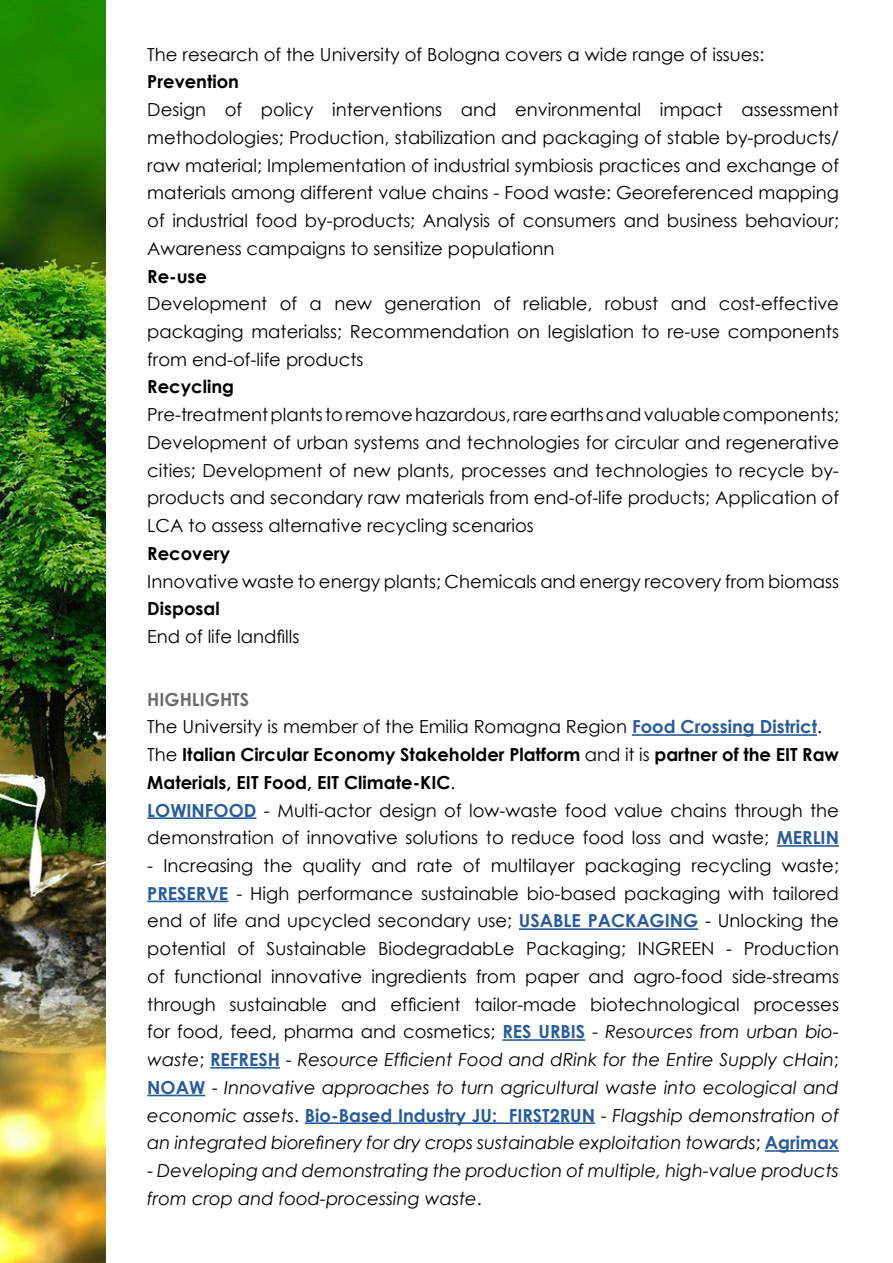
<style>
.page{position:relative;width:893px;height:1263px;background:#fff}
.page>*{position:absolute;margin:0;border:0;box-sizing:border-box;transform-origin:0 0}
.t1{font:18px/27.8px "Century Gothic";color:#000;text-align:justify}
.t2{font:italic 18px/27.8px "Century Gothic";color:#000}
.t3{font:700 18px "Century Gothic";color:#000}
.s1{font-weight:700;color:#6b6b6a}
.s2{font-weight:700;color:#275b9b}
.s3{font-weight:700}
.s4{font-style:italic}
.s5{font-style:normal}
</style>
<div class="page">
<hr style="left:632px;top:734px;width:185px;height:2px;background:#275b9b">
<hr style="left:147px;top:817px;width:109px;height:2px;background:#275b9b">
<hr style="left:777px;top:845px;width:62px;height:2px;background:#275b9b">
<hr style="left:147px;top:900px;width:81px;height:2px;background:#275b9b">
<hr style="left:519px;top:928px;width:179px;height:2px;background:#275b9b">
<hr style="left:502px;top:1039px;width:83px;height:2px;background:#275b9b">
<hr style="left:210px;top:1067px;width:70px;height:1px;background:#275b9b">
<hr style="left:147px;top:1095px;width:58px;height:1px;background:#275b9b">
<hr style="left:305px;top:1122px;width:290px;height:2px;background:#275b9b">
<hr style="left:765px;top:1150px;width:74px;height:2px;background:#275b9b">
<img style="left:0;top:0;width:105px;height:1263px">
<p class="t1" style="left:147px;top:40px;width:619px">The research of the University of Bologna covers a wide range of issues:</p>
<p class="t3" style="left:147px;top:68px;width:93px">Prevention</p>
<p class="t1" style="left:147px;top:96px;width:693px">Design of policy interventions and environmental impact assessment methodologies; Production, stabilization and packaging of stable by-products/ raw material; Implementation of industrial symbiosis practices and exchange of materials among different value chains - Food waste: Georeferenced mapping of industrial food by-products; Analysis of consumers and business behaviour; Awareness campaigns to sensitize populationn</p>
<p class="t3" style="left:147px;top:262px;width:61px">Re-use</p>
<p class="t1" style="left:147px;top:290px;width:693px">Development of a new generation of reliable, robust and cost-effective packaging materialss; Recommendation on legislation to re-use components from end-of-life products</p>
<p class="t3" style="left:147px;top:373px;width:88px">Recycling</p>
<p class="t1" style="left:147px;top:400px;width:693px">Pre-treatment plants to remove hazardous, rare earths and valuable components; Development of urban systems and technologies for circular and regenerative cities; Development of new plants, processes and technologies to recycle by&shy;products and secondary raw materials from end-of-life products; Application of LCA to assess alternative recycling scenarios</p>
<p class="t3" style="left:147px;top:540px;width:84px">Recovery</p>
<p class="t1" style="left:147px;top:567px;width:693px">Innovative waste to energy plants; Chemicals and energy recovery from biomass</p>
<p class="t3" style="left:147px;top:595px;width:74px">Disposal</p>
<p class="t1" style="left:147px;top:622px;width:154px">End of life landfills</p>
<p class="t1" style="left:147px;top:685px;width:693px;text-align:left"><span class="s1">HIGHLIGHTS<br></span>The University is member of the Emilia Romagna Region <span class="s2">Food Crossing District</span>.<br>The <span class="s3">Italian Circular Economy Stakeholder Platform</span> and it is <span class="s3">partner of the EIT Raw Materials, EIT Food, EIT Climate-KIC</span>.<br><span class="s2">LOWINFOOD</span> - Multi-actor design of low-waste food value chains through the demonstration of innovative solutions to reduce food loss and waste; <span class="s2">MERLIN</span></p>
<p class="t1" style="left:147px;top:851px;width:693px">- Increasing the quality and rate of multilayer packaging recycling waste; <span class="s2">PRESERVE</span> - High performance sustainable bio-based packaging with tailored end of life and upcycled secondary use; <span class="s2">USABLE PACKAGING</span> - Unlocking the potential of Sustainable BiodegradabLe Packaging; INGREEN - Production of functional innovative ingredients from paper and agro-food side-streams through sustainable and efficient tailor-made biotechnological processes for food, feed, pharma and cosmetics; <span class="s2">RES URBIS</span> - <span class="s4">Resources from urban bio&shy;waste</span>; <span class="s2">REFRESH</span> - <span class="s4">Resource Efficient Food and dRink for the Entire Supply cHain</span>; <span class="s2">NOAW</span> - <span class="s4">Innovative approaches to turn agricultural waste into ecological and economic assets</span>. <span class="s2">Bio-Based Industry JU: FIRST2RUN</span> - <span class="s4">Flagship demonstration of an integrated biorefinery for dry crops sustainable exploitation towards</span>; <span class="s2">Agrimax</span></p>
<p class="t2" style="left:147px;top:1156px;width:693px"><span class="s5">-</span> Developing and demonstrating the production of multiple, high-value products from crop and food-processing waste<span class="s5">.</span></p>
</div>
